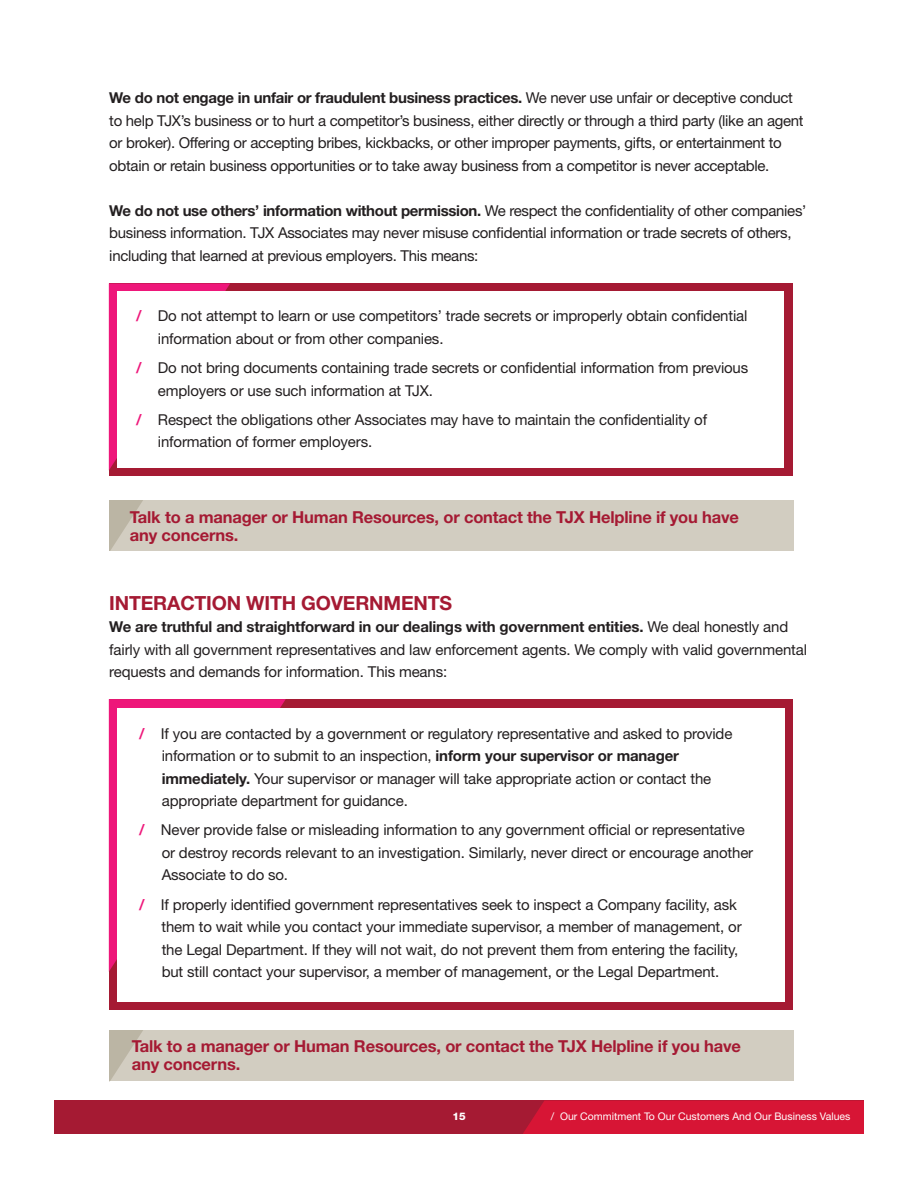
<style>
.page{position:relative;width:918px;height:1188px;background:#fff}
.page>*{position:absolute;margin:0;border:0;box-sizing:border-box;transform-origin:0 0}
.t1{font:700 19.5px "Helvetica Neue LT Std";letter-spacing:-.01em;color:#a51a33}
.t2{font:700 16.5px/18px "Helvetica Neue LT Std";letter-spacing:-.01em;color:#a51a33}
.t3{font:15px/22.5px "Helvetica Neue LT Std";letter-spacing:-.01em;color:#231f20}
.t4{font:10.5px "Helvetica Neue LT Std";color:#fff}
.t5{font:800 10.5px "Helvetica Neue LT Std";color:#fff}
.s1{font-weight:700}
.s2{font-weight:700;color:#ee177a}
</style>
<div class="page">
<div style="left:54px;top:1101px;width:810px;height:33px;background:#a51a33"></div>
<div style="left:523px;top:1101px;width:341px;height:33px;background:#d71535"></div>
<div style="left:109px;top:699px;width:683px;height:311px;background:#a51a33"></div>
<svg style="left:109px;top:699px;width:177px;height:272px;fill:#ee177a"></svg>
<div style="left:117px;top:708px;width:667px;height:293px;background:#fff"></div>
<div style="left:109px;top:500px;width:685px;height:51px;background:#d2cdc1"></div>
<svg style="left:109px;top:500px;width:34px;height:51px"></svg>
<div style="left:109px;top:283px;width:683px;height:193px;background:#a51a33"></div>
<svg style="left:109px;top:283px;width:121px;height:187px"></svg>
<div style="left:117px;top:291px;width:667px;height:177px;background:#fff"></div>
<div style="left:109px;top:1030px;width:685px;height:51px;background:#d2cdc1"></div>
<svg style="left:109px;top:1030px;width:34px;height:51px"></svg>
<p class="t3" style="left:109px;top:86px;width:696px"><span class="s1">We do not engage in unfair or fraudulent business practices.</span> We never use unfair or deceptive conduct to help TJX’s business or to hurt a competitor’s business, either directly or through a third party (like an agent or broker). Offering or accepting bribes, kickbacks, or other improper payments, gifts, or entertainment to obtain or retain business opportunities or to take away business from a competitor is never acceptable.</p>
<p class="t3" style="left:109px;top:199px;width:699px"><span class="s1">We do not use others’ information without permission.</span> We respect the confidentiality of other companies’ business information. TJX Associates may never misuse confidential information or trade secrets of others, including that learned at previous employers. This means:</p>
<p class="t3" style="left:158px;top:305px;width:591px;text-indent:-22px"><span class="s2">/</span> Do not attempt to learn or use competitors’ trade secrets or improperly obtain confidential information about or from other companies.</p>
<p class="t3" style="left:136px;top:356px;width:614px"><span class="s2">/</span> Do not bring documents containing trade secrets or confidential information from previous</p>
<p class="t3" style="left:158px;top:379px;width:277px">employers or use such information at TJX.</p>
<p class="t3" style="left:136px;top:408px;width:572px"><span class="s2">/</span> Respect the obligations other Associates may have to maintain the confidentiality of</p>
<p class="t3" style="left:158px;top:431px;width:216px">information of former employers.</p>
<p class="t2" style="left:130px;top:508px;width:611px">Talk to a manager or Human Resources, or contact the TJX Helpline if you have any concerns.</p>
<p class="t1" style="left:109px;top:591px;width:344px">INTERACTION WITH GOVERNMENTS</p>
<p class="t3" style="left:109px;top:616px;width:699px"><span class="s1">We are truthful and straightforward in our dealings with government entities.</span> We deal honestly and fairly with all government representatives and law enforcement agents. We comply with valid governmental requests and demands for information. This means:</p>
<p class="t3" style="left:139px;top:722px;width:595px"><span class="s2">/</span> If you are contacted by a government or regulatory representative and asked to provide</p>
<p class="t3" style="left:162px;top:744px;width:519px">information or to submit to an inspection, <span class="s1">inform your supervisor or manager</span></p>
<p class="t3" style="left:162px;top:767px;width:551px"><span class="s1">immediately.</span> Your supervisor or manager will take appropriate action or contact the</p>
<p class="t3" style="left:162px;top:789px;width:247px">appropriate department for guidance.</p>
<p class="t3" style="left:162px;top:819px;width:593px;text-indent:-22px"><span class="s2">/</span> Never provide false or misleading information to any government official or representative or destroy records relevant to an investigation. Similarly, never direct or encourage another</p>
<p class="t3" style="left:162px;top:864px;width:128px">Associate to do so.</p>
<p class="t3" style="left:162px;top:893px;width:582px;text-indent:-22px"><span class="s2">/</span> If properly identified government representatives seek to inspect a Company facility, ask them to wait while you contact your immediate supervisor, a member of management, or</p>
<p class="t3" style="left:162px;top:938px;width:578px">the Legal Department. If they will not wait, do not prevent them from entering the facility,</p>
<p class="t3" style="left:162px;top:960px;width:559px">but still contact your supervisor, a member of management, or the Legal Department.</p>
<p class="t2" style="left:132px;top:1036px;width:611px">Talk to a manager or Human Resources, or contact the TJX Helpline if you have any concerns.</p>
<p class="t5" style="left:452px;top:1110px;width:15px">15</p>
<p class="t4" style="left:551px;top:1110px;width:301px">/ Our Commitment To Our Customers And Our Business Values</p>
</div>
